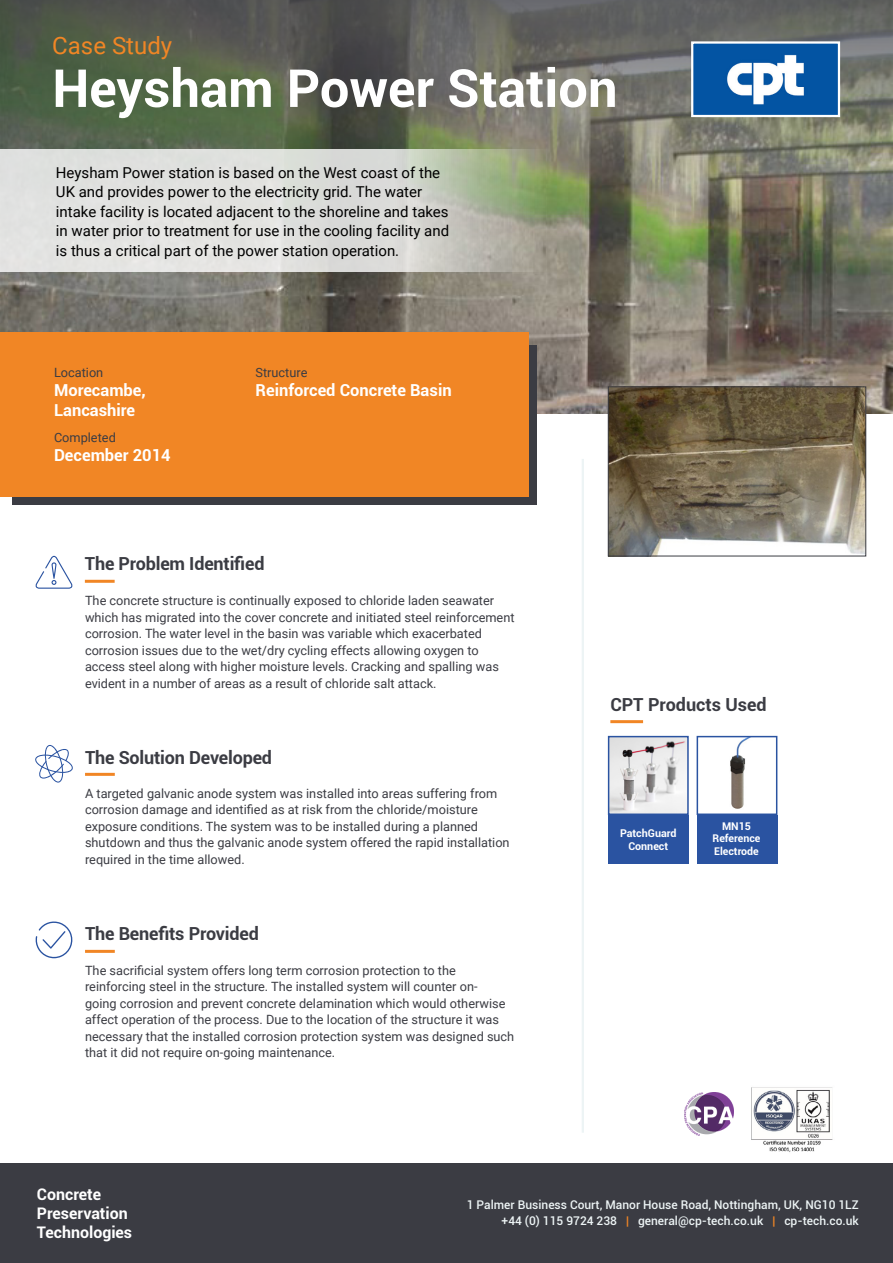
<style>
.page{position:relative;width:893px;height:1263px;background:#fff}
.page>*{position:absolute;margin:0;border:0;box-sizing:border-box;transform-origin:0 0}
.t1{font:700 52.5px "Roboto";color:#fff}
.t2{font:24px "Roboto";color:#f18625}
.t3{font:700 18px "Roboto";letter-spacing:-.01em;color:#3b3c43}
.t4{font:700 16.5px/19.5px "Roboto";color:#fff}
.t5{font:700 15.9px/19.2px "Roboto";color:#fff}
.t6{font:15px/19.5px "Roboto";color:#000}
.t7{font:12.75px/16.5px "Roboto";color:#3b3c43}
.t8{font:500 12px/16.5px "Roboto";color:#edf4f5;text-align:right}
.t9{font:700 10.8px/12.9px "Roboto";color:#fff;text-align:center}
.t10{font:700 10.65px/12.8px "Roboto";color:#fff;text-align:center}
.s1{color:#f18625}
</style>
<div class="page">
<div style="left:0;top:1163px;width:893px;height:100px;background:#3b3c43"></div>
<img style="left:611px;top:739px;width:75px;height:73px">
<img style="left:0;top:238px;width:893px;height:176px">
<img style="left:610px;top:388px;width:254px;height:166px">
<div style="left:608px;top:386px;width:258px;height:170px;border:1px solid #3b3c43"></div>
<svg style="left:0;top:0;width:893px;height:238px;background:#676b5c"></svg>
<img style="left:694px;top:44px;width:143px;height:70px">
<div style="left:691px;top:41px;width:149px;height:76px;border:2px solid #fff"></div>
<hr style="left:610px;top:720px;width:33px;height:3px;background:#f18625">
<hr style="left:85px;top:773px;width:30px;height:3px;background:#f18625">
<svg style="left:35px;top:745px;width:38px;height:37px"></svg>
<hr style="left:85px;top:580px;width:30px;height:3px;background:#f18625">
<svg style="left:35px;top:556px;width:38px;height:33px"></svg>
<hr style="left:85px;top:950px;width:30px;height:3px;background:#f18625">
<svg style="left:35px;top:921px;width:38px;height:37px"></svg>
<div style="left:13px;top:345px;width:524px;height:159px;background:#3b3c43"></div>
<div style="left:0;top:332px;width:528px;height:164px;background:#f18625"></div>
<hr style="left:582px;top:459px;width:2px;height:674px;background:#edf4f5">
<svg style="left:0;top:150px;width:547px;height:122px;background:#d4d6cf"></svg>
<div style="left:608px;top:736px;width:81px;height:79px;border:2px solid #2a53a1"></div>
<img style="left:730px;top:739px;width:18px;height:70px">
<div style="left:697px;top:736px;width:80px;height:79px;border:2px solid #2a53a1"></div>
<div style="left:608px;top:815px;width:81px;height:49px;background:#2a53a1"></div>
<div style="left:697px;top:815px;width:80px;height:49px;background:#2a53a1"></div>
<img style="left:685px;top:1092px;width:48px;height:44px">
<img style="left:751px;top:1087px;width:82px;height:65px">
<h2 class="t2" style="left:52px;top:29px;width:121px">Case Study</h2>
<h1 class="t1" style="left:52px;top:51px;width:567px">Heysham Power Station</h1>
<p class="t6" style="left:56px;top:162px;width:395px">Heysham Power station is based on the West coast of the UK and provides power to the electricity grid. The water intake facility is located adjacent to the shoreline and takes in water prior to treatment for use in the cooling facility and is thus a critical part of the power station operation.</p>
<p class="t7" style="left:54px;top:364px;width:51px">Location</p>
<p class="t4" style="left:54px;top:380px;width:93px">Morecambe,<br>Lancashire</p>
<p class="t7" style="left:54px;top:428px;width:63px">Completed</p>
<p class="t4" style="left:54px;top:445px;width:118px">December 2014</p>
<p class="t7" style="left:256px;top:364px;width:53px">Structure</p>
<p class="t4" style="left:256px;top:380px;width:198px">Reinforced Concrete Basin</p>
<h3 class="t3" style="left:85px;top:551px;width:181px">The Problem Identified</h3>
<p class="t7" style="left:85px;top:592px;width:431px">The concrete structure is continually exposed to chloride laden seawater which has migrated into the cover concrete and initiated steel reinforcement corrosion. The water level in the basin was variable which exacerbated corrosion issues due to the wet/dry cycling effects allowing oxygen to access steel along with higher moisture levels. Cracking and spalling was evident in a number of areas as a result of chloride salt attack.</p>
<h3 class="t3" style="left:85px;top:745px;width:189px">The Solution Developed</h3>
<p class="t7" style="left:85px;top:785px;width:426px">A targeted galvanic anode system was installed into areas suffering from corrosion damage and identified as at risk from the chloride/moisture exposure conditions. The system was to be installed during a planned shutdown and thus the galvanic anode system offered the rapid installation required in the time allowed.</p>
<h3 class="t3" style="left:85px;top:921px;width:175px">The Benefits Provided</h3>
<p class="t7" style="left:85px;top:961px;width:431px">The sacrificial system offers long term corrosion protection to the reinforcing steel in the structure. The installed system will counter on-<br>going corrosion and prevent concrete delamination which would otherwise affect operation of the process. Due to the location of the structure it was necessary that the installed corrosion protection system was designed such that it did not require on-going maintenance.</p>
<h3 class="t3" style="left:610px;top:691px;width:158px">CPT Products Used</h3>
<p class="t9" style="left:620px;top:826px;width:58px">PatchGuard<br>Connect</p>
<p class="t10" style="left:713px;top:819px;width:49px">MN15<br>Reference<br>Electrode</p>
<p class="t5" style="left:37px;top:1184px;width:97px">Concrete<br>Preservation<br>Technologies</p>
<p class="t8" style="left:467px;top:1196px;width:394px">1 Palmer Business Court, Manor House Road, Nottingham, UK, NG10 1LZ +44 (0) 115 9724 238 <span class="s1">|</span> general@cp-tech.co.uk <span class="s1">|</span> cp-tech.co.uk</p>
</div>
